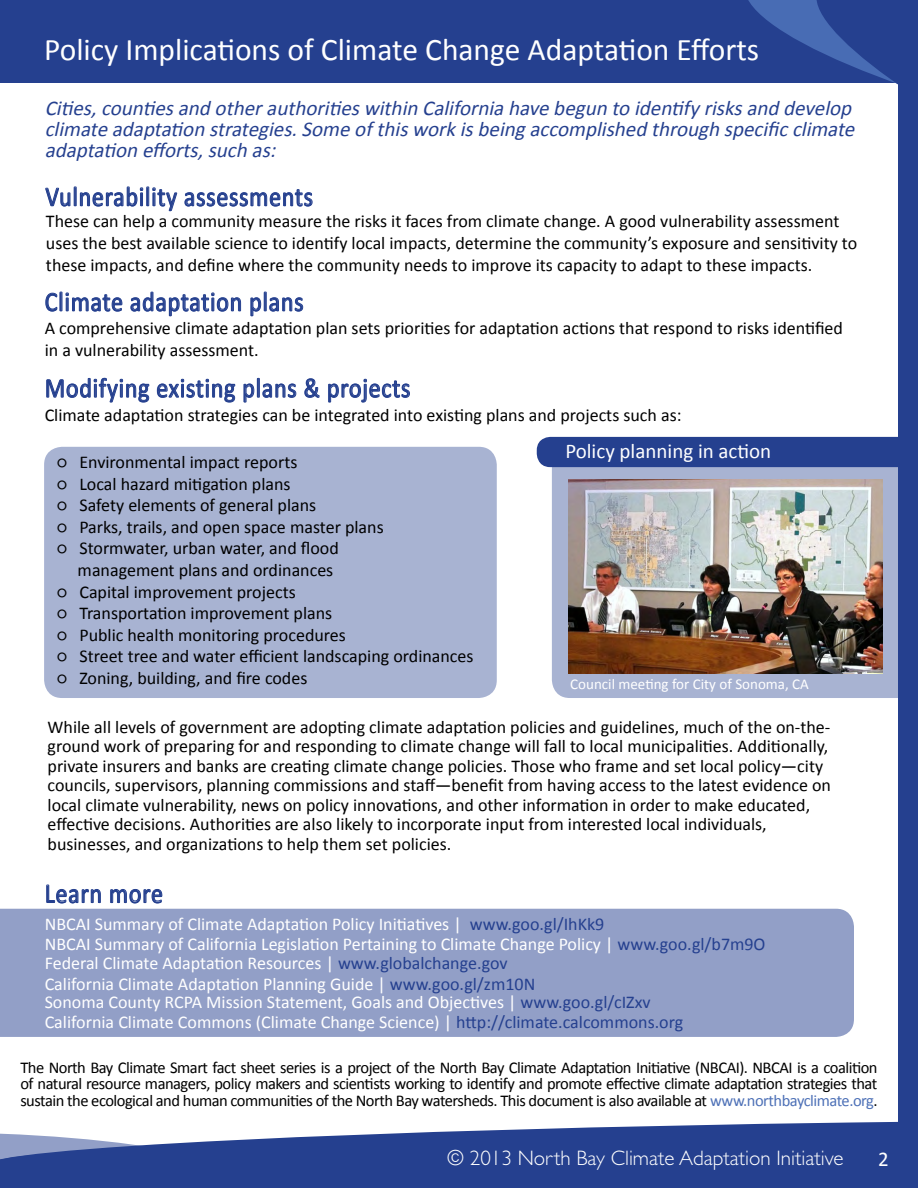
<style>
.page{position:relative;width:918px;height:1188px;background:#fff}
.page>*{position:absolute;margin:0;border:0;box-sizing:border-box;transform-origin:0 0}
.t1{font:31.5px "Calibri";color:#fff}
.t2{font:27.6px "Calibri";letter-spacing:.03em;color:#25408f;scale:.87 1}
.t3{font:italic 21px/21px "Calibri";color:#25408f}
.t4{font:300 21px "Gill Sans Std";color:#fff}
.t5{font:italic 21px "Calibri";color:#fff}
.t6{font:21px "Calibri";color:#fff}
.t7{font:18px/19.5px "Calibri";color:#000}
.t8{font:18px/19px "Calibri";color:#fff}
.t9{font:16.5px/16.5px "Calibri";letter-spacing:-.03em;color:#000;text-align:justify}
.t10{font:15px "Calibri";color:#fff}
.s1{color:#25408f}
.s2{color:#4e71b7}
</style>
<div class="page">
<div style="left:0;top:909px;width:854px;height:128px;background:#929fc7"></div>
<div style="left:0;top:0;width:918px;height:82px;background:#25408f"></div>
<div style="left:899px;top:0;width:19px;height:1188px;background:#25408f"></div>
<svg style="left:736px;top:0;width:163px;height:308px"></svg>
<svg style="left:276px;top:1116px;width:623px;height:72px;fill:#25408f"></svg>
<svg style="left:0;top:1133px;width:276px;height:55px;background:#4d63a3"></svg>
<svg style="left:46px;top:884px;width:55px;height:20px"></svg>
<svg style="left:110px;top:889px;width:53px;height:15px"></svg>
<svg style="left:45px;top:186px;width:133px;height:26px"></svg>
<svg style="left:184px;top:189px;width:129px;height:18px"></svg>
<svg style="left:45px;top:291px;width:78px;height:21px"></svg>
<svg style="left:130px;top:291px;width:111px;height:26px"></svg>
<svg style="left:250px;top:291px;width:54px;height:26px"></svg>
<svg style="left:46px;top:377px;width:104px;height:26px"></svg>
<svg style="left:157px;top:378px;width:79px;height:25px"></svg>
<svg style="left:243px;top:378px;width:54px;height:25px"></svg>
<svg style="left:304px;top:378px;width:16px;height:20px"></svg>
<svg style="left:328px;top:378px;width:82px;height:25px"></svg>
<div style="left:44px;top:447px;width:453px;height:251px;background:#a8b3d2;border-radius:18px"></div>
<svg style="left:552px;top:467px;width:347px;height:231px;background:#a3acca"></svg>
<img style="left:569px;top:480px;width:313px;height:193px">
<div style="left:537px;top:437px;width:362px;height:30px;background:#25408f"></div>
<h1 class="t1" style="left:44px;top:30px;width:717px">Policy Implications of Climate Change Adaptation Efforts</h1>
<p class="t3" style="left:45px;top:97px;width:817px">Cities,countiesand otherauthoritieswithin Californiahavebegun to identifyrisksand develop climateadaptation strategies.Someofthisworkisbeingaccomplished through specificclimate adaptation efforts,such as:</p>
<h2 class="t2" style="left:45px;top:179px;width:309px">Vulnerability assessments</h2>
<p class="t7" style="left:46px;top:211px;width:813px;line-height:21.6px">These can help a community measure the risks it faces from climate change. A good vulnerability assessment uses the best available science to identify local impacts, determine the community’s exposure and sensitivity to these impacts, and define where the community needs to improve its capacity to adapt to these impacts.</p>
<h2 class="t2" style="left:45px;top:284px;width:299px">Climate adaptation plans</h2>
<p class="t7" style="left:45px;top:318px;width:800px;line-height:21.6px">A comprehensive climate adaptation plan sets priorities for adaptation actions that respond to risks identified in a vulnerability assessment.</p>
<h2 class="t2" style="left:45px;top:371px;width:422px">Modifying existing plans &amp; projects</h2>
<p class="t7" style="left:45px;top:406px;width:638px">Climate adaptation strategies can be integrated into existing plans and projects such as:</p>
<p class="t7" style="left:57px;top:452px;width:242px">○ Environmental impact reports</p>
<p class="t7" style="left:57px;top:474px;width:235px">○ Local hazard mitigation plans</p>
<p class="t7" style="left:57px;top:496px;width:261px">○ Safety elements of general plans</p>
<p class="t7" style="left:57px;top:517px;width:328px">○ Parks, trails, and open space master plans</p>
<p class="t7" style="left:78px;top:538px;width:263px;line-height:21.6px;text-indent:-20px">○ Stormwater, urban water, and flood management plans and ordinances</p>
<p class="t7" style="left:57px;top:582px;width:240px">○ Capital improvement projects</p>
<p class="t7" style="left:57px;top:604px;width:277px">○ Transportation improvement plans</p>
<p class="t7" style="left:57px;top:625px;width:290px">○ Public health monitoring procedures</p>
<p class="t7" style="left:57px;top:647px;width:418px">○ Street tree and water efficient landscaping ordinances</p>
<p class="t7" style="left:57px;top:668px;width:252px">○ Zoning, building, and fire codes</p>
<p class="t6" style="left:565px;top:438px;width:207px">Policy planning in action</p>
<p class="t10" style="left:570px;top:675px;width:240px">Council meeting for City of Sonoma, CA</p>
<p class="t7" style="left:48px;top:717px;width:785px">While all levels of government are adopting climate adaptation policies and guidelines, much of the on-the&shy;ground work of preparing for and responding to climate change will fall to local municipalities. Additionally, private insurers and banks are creating climate change policies. Those who frame and set local policy—city councils, supervisors, planning commissions and staff—benefit from having access to the latest evidence on local climate vulnerability, news on policy innovations, and other information in order to make educated, effective decisions. Authorities are also likely to incorporate input from interested local individuals, businesses, and organizations to help them set policies.</p>
<h2 class="t2" style="left:45px;top:876px;width:137px">Learn more</h2>
<p class="t8" style="left:45px;top:915px;width:561px">NBCAI Summary of Climate Adaptation Policy Initiatives | <span class="s1">www.goo.gl/IhKk9</span></p>
<p class="t8" style="left:45px;top:935px;width:722px">NBCAI Summary of California Legislation Pertaining to Climate Change Policy | <span class="s1">www.goo.gl/b7m9O<br></span>Federal Climate Adaptation Resources | <span class="s1">www.globalchange.gov</span></p>
<p class="t8" style="left:45px;top:975px;width:492px">California Climate Adaptation Planning Guide | <span class="s1">www.goo.gl/zm10N</span></p>
<p class="t8" style="left:45px;top:993px;width:640px;line-height:19.5px">Sonoma County RCPA Mission Statement, Goals and Objectives | <span class="s1">www.goo.gl/cIZxv<br></span>California Climate Commons (Climate Change Science) | <span class="s1">http://climate.calcommons.org</span></p>
<p class="t9" style="left:20px;top:1059px;width:859px">The North Bay Climate Smart fact sheet series is a project of the North Bay Climate Adaptation Initiative (NBCAI). NBCAI is a coalition of natural resource managers, policy makers and scientists working to identify and promote effective climate adaptation strategies that sustain the ecological and human communities of the North Bay watersheds. This document is also available at <span class="s2">www.northbayclimate.org</span>.</p>
<p class="t4" style="left:447px;top:1146px;width:398px">© 2013 North Bay Climate Adaptation Initiative</p>
<p class="t6" style="left:878px;top:1146px;width:12px">2</p>
<p class="t5" style="left:531px;top:1144px;width:369px">North Bay Climate Adaptation Initiative 4</p>
</div>
